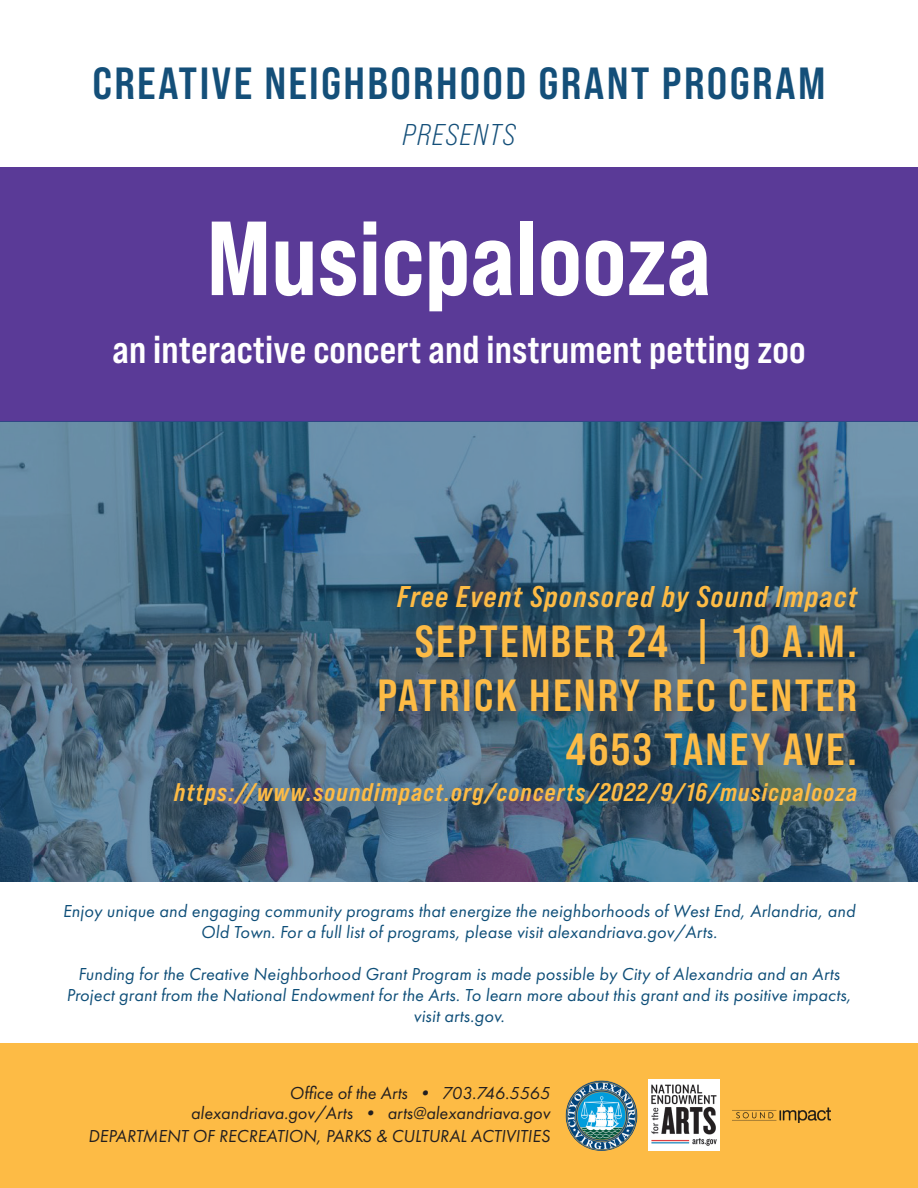
<style>
.page{position:relative;width:918px;height:1188px;background:#fff}
.page>*{position:absolute;margin:0;border:0;box-sizing:border-box;transform-origin:0 0}
.t1{font:105px "Bebas Neue Pro Sm E Eb";color:#fff}
.t2{font:45px "Bebas Neue Pro Sm E Bd";letter-spacing:.05em;color:#fdbb45}
.t3{font:45px "Bebas Neue Pro Sm E Bd";letter-spacing:.05em;color:#144f79}
.t4{font:39px "Bebas Neue Pro Sm E Bd";letter-spacing:.005em;color:#fff}
.t5{font:30px "Bebas Neue Pro Sm E Bd It";letter-spacing:.05em;color:#fdbb45}
.t6{font:30px "Bebas Neue Pro Sm E Bk It";letter-spacing:.05em;color:#144f79}
.t7{font:25.5px "Bebas Neue Pro Sm E Bd It";letter-spacing:.05em;color:#fdbb45}
.t8{font:italic 18px/21px "Futura PT";letter-spacing:.01em;color:#0f4f79;text-align:center}
.t9{font:italic 18px "Futura PT";color:#231f20}
</style>
<div class="page">
<div style="left:0;top:167px;width:918px;height:259px;background:#5a3a97"></div>
<div style="left:0;top:1043px;width:918px;height:145px;background:#fdbb45"></div>
<svg style="left:0;top:421px;width:918px;height:460px;background:#4a6e89"></svg>
<div style="left:156px;top:567px;width:740px;height:276px;background:#231f20;opacity:.75"></div>
<img style="left:648px;top:1080px;width:72px;height:71px">
<img style="left:566px;top:1080px;width:71px;height:71px">
<img style="left:732px;top:1108px;width:98px;height:15px">
<p class="t3" style="left:93px;top:57px;width:734px">CREATIVE NEIGHBORHOOD GRANT PROGRAM</p>
<p class="t6" style="left:403px;top:117px;width:114px">PRESENTS</p>
<p class="t1" style="left:207px;top:196px;width:506px">Musicpalooza</p>
<p class="t4" style="left:112px;top:326px;width:695px">an interactive concert and instrument petting zoo</p>
<p class="t5" style="left:397px;top:578px;width:462px">Free Event Sponsored by Sound Impact</p>
<p class="t2" style="left:415px;top:614px;width:444px">SEPTEMBER 24 | 10 A.M.</p>
<p class="t2" style="left:377px;top:668px;width:481px">PATRICK HENRY REC CENTER</p>
<p class="t2" style="left:566px;top:722px;width:293px">4653 TANEY AVE.</p>
<p class="t7" style="left:174px;top:777px;width:685px">https://www.soundimpact.org/concerts/2022/9/16/musicpalooza</p>
<p class="t8" style="left:63px;top:900px;width:794px">Enjoy unique and engaging community programs that energize the neighborhoods of West End, Arlandria, and<br>Old Town. For a full list of programs, please visit alexandriava.gov/Arts.</p>
<p class="t8" style="left:66px;top:963px;width:787px">Funding for the Creative Neighborhood Grant Program is made possible by City of Alexandria and an Arts<br>Project grant from the National Endowment for the Arts. To learn more about this grant and its positive impacts, visit arts.gov.</p>
<p class="t9" style="left:290px;top:1082px;width:262px">Office of the Arts • 703.746.5565</p>
<p class="t9" style="left:191px;top:1102px;width:361px">alexandriava.gov/Arts • arts@alexandriava.gov</p>
<p class="t9" style="left:88px;top:1125px;width:463px">DEPARTMENT OF RECREATION, PARKS &amp; CULTURAL ACTIVITIES</p>
</div>
